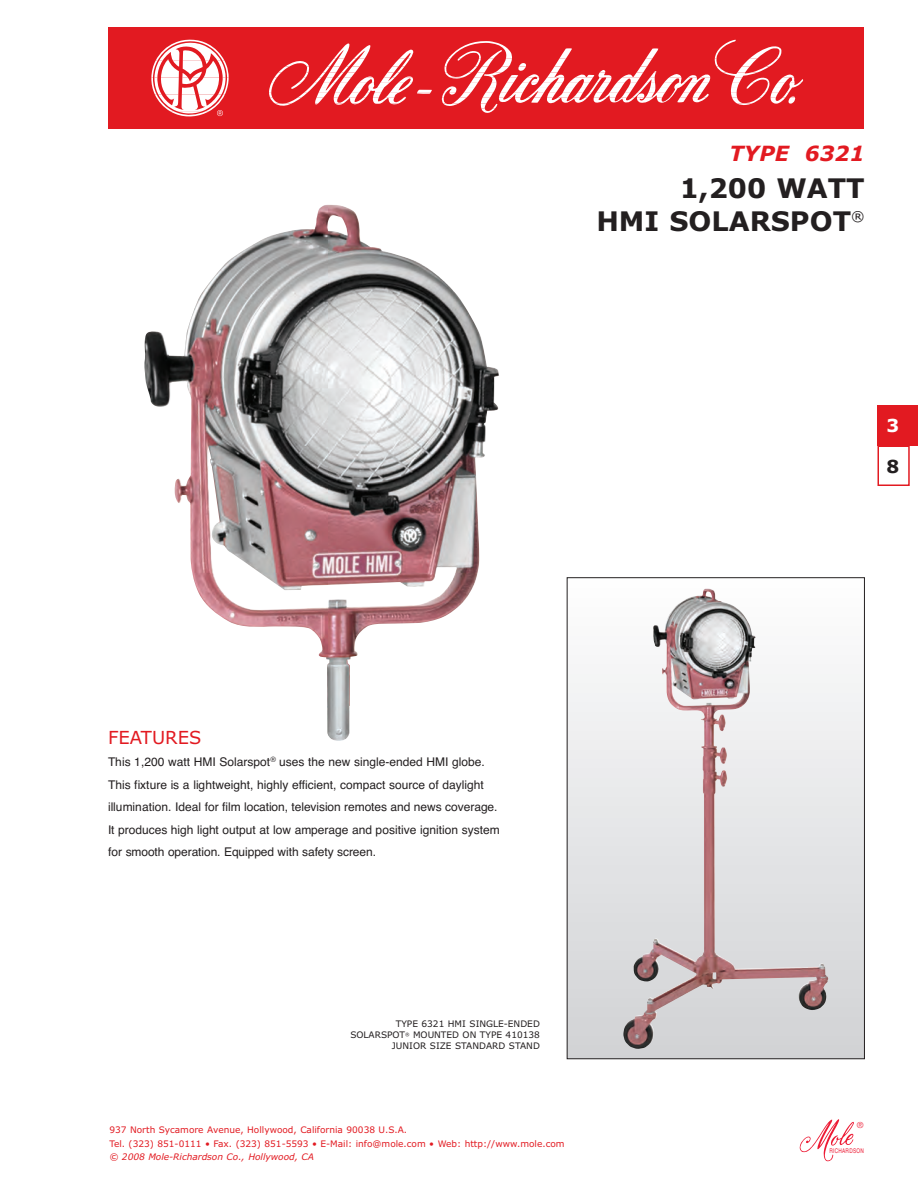
<style>
.page{position:relative;width:918px;height:1188px;background:#fff}
.page>*{position:absolute;margin:0;border:0;box-sizing:border-box;transform-origin:0 0}
.t1{font:700 27px/32.4px "Verdana";color:#231f20;text-align:right}
.t2{font:italic 700 21px "Verdana";color:#e21a21}
.t3{font:18px "Verdana";color:#e21a21}
.t4{font:700 18px "Verdana";color:#fff}
.t5{font:700 18px "Verdana";color:#231f20}
.t6{font:12px/22.5px "Helvetica";color:#231f20}
.t7{font:9px/13.5px "Verdana";color:#e21a21}
.t8{font:9px/10.8px "Verdana";color:#231f20;text-align:right}
.t9{font:italic 9px "Verdana";color:#e21a21}
.t10{font:300 8.55px "Helvetica Neue";color:#ed1a34}
.t11{font:condensed 6.45px "Helvetica";letter-spacing:.045em;color:#ed1a34;scale:.9 1}
</style>
<div class="page">
<div style="left:108px;top:27px;width:756px;height:101px;background:#e21a21"></div>
<svg style="left:151px;top:39px;width:78px;height:78px"></svg>
<svg style="left:269px;top:40px;width:534px;height:73px"></svg>
<svg style="left:800px;top:1119px;width:54px;height:42px"></svg>
<svg style="left:569px;top:674px;width:294px;height:383px;background:#dcd9db"></svg>
<div style="left:567px;top:578px;width:298px;height:481px;border:1px solid #231f20"></div>
<img style="left:144px;top:205px;width:355px;height:536px">
<img style="left:653px;top:588px;width:103px;height:159px">
<div style="left:878px;top:405px;width:40px;height:41px;background:#e21a21"></div>
<div style="left:878px;top:446px;width:32px;height:40px;border:2px solid #e21a21"></div>
<h2 class="t2" style="left:730px;top:141px;width:137px">TYPE 6321</h2>
<h1 class="t1" style="left:596px;top:173px;width:270px">1,200 WATT<br>HMI SOLARSPOT<sup>®</sup></h1>
<h3 class="t4" style="left:887px;top:415px;width:14px">3</h3>
<h3 class="t5" style="left:887px;top:456px;width:14px">8</h3>
<h3 class="t3" style="left:108px;top:727px;width:95px">FEATURES</h3>
<p class="t6" style="left:108px;top:751px;width:393px">This 1,200 watt HMI Solarspot<sup>®</sup> uses the new single-ended HMI globe.<br>This fixture is a lightweight, highly efficient, compact source of daylight illumination. Ideal for film location, television remotes and news coverage.<br>It produces high light output at low amperage and positive ignition system for smooth operation. Equipped with safety screen.</p>
<p class="t8" style="left:350px;top:1019px;width:191px">TYPE 6321 HMI SINGLE-ENDED<br>SOLARSPOT<sup>®</sup> MOUNTED ON TYPE 410138<br>JUNIOR SIZE STANDARD STAND</p>
<p class="t7" style="left:110px;top:1123px;width:457px">937 North Sycamore Avenue, Hollywood, California 90038 U.S.A.<br>Tel. (323) 851-0111 • Fax. (323) 851-5593 • E-Mail: info@mole.com • Web: http://www.mole.com</p>
<p class="t9" style="left:110px;top:1152px;width:206px">© 2008 Mole-Richardson Co., Hollywood, CA</p>
<p class="t10" style="left:857px;top:1119px;width:8px">®</p>
<p class="t11" style="left:829px;top:1147px;width:40px">RICHARDSON</p>
</div>
